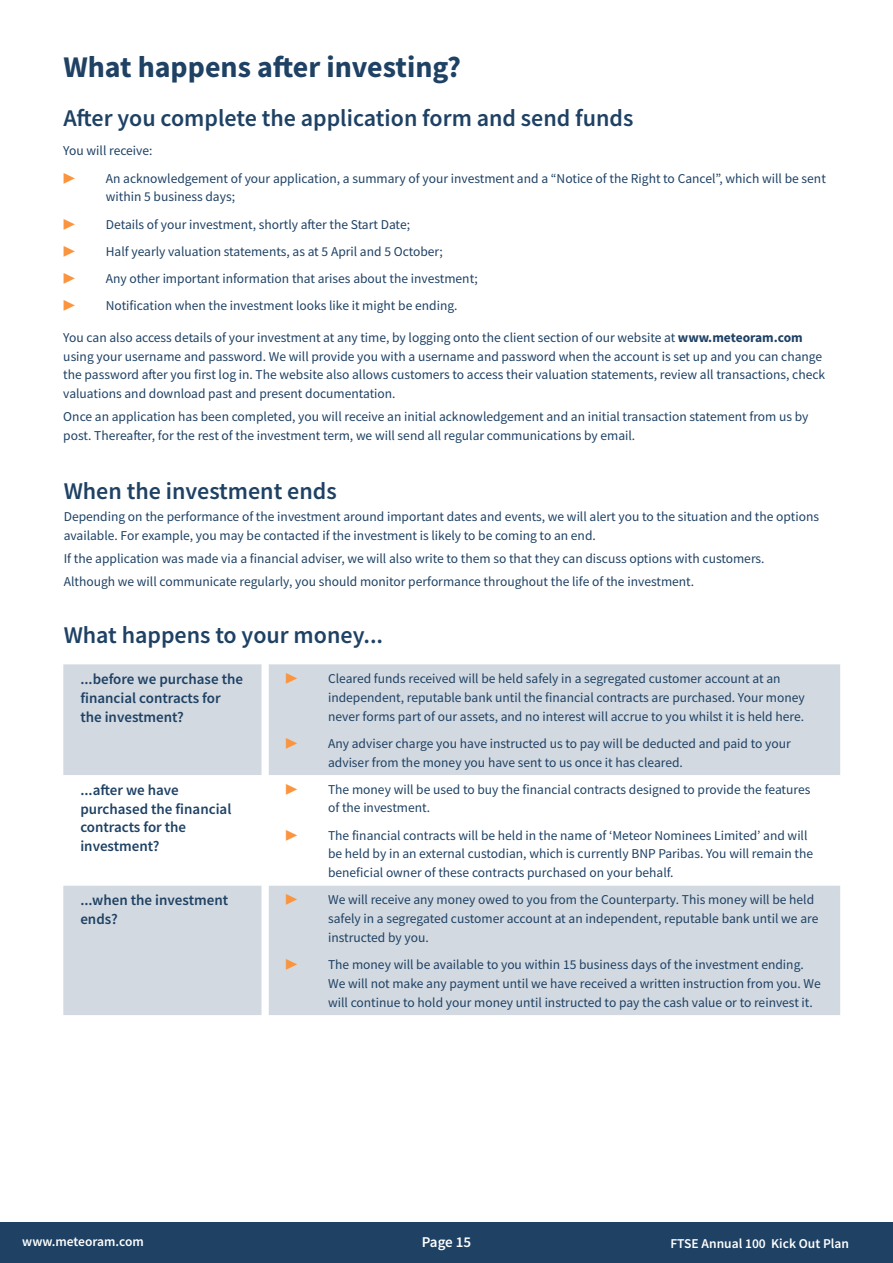
<style>
.page{position:relative;width:893px;height:1263px;background:#fff}
.page>*{position:absolute;margin:0;border:0;box-sizing:border-box;transform-origin:0 0}
.t1{font:700 30px "Source Sans Pro";color:#1e4164}
.t2{font:600 24px "Source Sans Pro";color:#1e4164}
.t3{font:600 15px/18.8px "Source Sans Pro";color:#1e4164}
.t4{font:600 15px "Source Sans Pro";letter-spacing:-.01em;color:#fff}
.t5{font:13.5px/18.8px "Source Sans Pro";color:#1e4164}
.t6{font:600 13.5px "Source Sans Pro";color:#fff}
.t7{font:13.5px "Source Sans Pro";color:#fb943e}
.s1{font-weight:700}
</style>
<div class="page">
<div style="left:0;top:1223px;width:893px;height:40px;background:#1e4164"></div>
<svg style="left:63px;top:664px;width:777px;height:351px;fill:#d2d9e0"></svg>
<svg style="left:262px;top:664px;width:7px;height:351px"></svg>
<div style="left:262px;top:775px;width:7px;height:111px;background:#fff"></div>
<h1 class="t1" style="left:63px;top:47px;width:399px">What happens after investing?</h1>
<h2 class="t2" style="left:63px;top:103px;width:572px">After you complete the application form and send funds</h2>
<p class="t5" style="left:63px;top:141px;width:91px">You will receive:</p>
<p class="t7" style="left:63px;top:169px;width:14px">▶</p>
<p class="t5" style="left:106px;top:169px;width:722px">An acknowledgement of your application, a summary of your investment and a “Notice of the Right to Cancel”, which will be sent within 5 business days;</p>
<p class="t7" style="left:63px;top:215px;width:14px">▶</p>
<p class="t5" style="left:106px;top:215px;width:306px">Details of your investment, shortly after the Start Date;</p>
<p class="t7" style="left:63px;top:243px;width:14px">▶</p>
<p class="t5" style="left:106px;top:242px;width:339px">Half yearly valuation statements, as at 5 April and 5 October;</p>
<p class="t7" style="left:63px;top:270px;width:14px">▶</p>
<p class="t5" style="left:106px;top:269px;width:373px">Any other important information that arises about the investment;</p>
<p class="t7" style="left:63px;top:297px;width:14px">▶</p>
<p class="t5" style="left:106px;top:296px;width:353px">Notification when the investment looks like it might be ending.</p>
<p class="t5" style="left:63px;top:328px;width:763px">You can also access details of your investment at any time, by logging onto the client section of our website at <span class="s1">www.meteoram.com </span>using your username and password. We will provide you with a username and password when the account is set up and you can change the password after you first log in. The website also allows customers to access their valuation statements, review all transactions, check valuations and download past and present documentation.</p>
<p class="t5" style="left:63px;top:407px;width:747px">Once an application has been completed, you will receive an initial acknowledgement and an initial transaction statement from us by post. Thereafter, for the rest of the investment term, we will send all regular communications by email.</p>
<h2 class="t2" style="left:64px;top:475px;width:274px">When the investment ends</h2>
<p class="t5" style="left:64px;top:507px;width:757px">Depending on the performance of the investment around important dates and events, we will alert you to the situation and the options available. For example, you may be contacted if the investment is likely to be coming to an end.</p>
<p class="t5" style="left:64px;top:547px;width:702px;line-height:23px">If the application was made via a financial adviser, we will also write to them so that they can discuss options with customers.<br>Although we will communicate regularly, you should monitor performance throughout the life of the investment.</p>
<h2 class="t2" style="left:64px;top:619px;width:321px">What happens to your money...</h2>
<p class="t3" style="left:80px;top:670px;width:164px">...before we purchase the financial contracts for the investment?</p>
<p class="t7" style="left:286px;top:670px;width:14px">▶</p>
<p class="t5" style="left:328px;top:669px;width:478px">Cleared funds received will be held safely in a segregated customer account at an independent, reputable bank until the financial contracts are purchased. Your money never forms part of our assets, and no interest will accrue to you whilst it is held here.</p>
<p class="t7" style="left:286px;top:735px;width:14px">▶</p>
<p class="t5" style="left:328px;top:734px;width:464px">Any adviser charge you have instructed us to pay will be deducted and paid to your adviser from the money you have sent to us once it has cleared.</p>
<p class="t3" style="left:80px;top:780px;width:153px">...after we have purchased the financial contracts for the investment?</p>
<p class="t7" style="left:286px;top:781px;width:14px">▶</p>
<p class="t5" style="left:328px;top:780px;width:484px">The money will be used to buy the financial contracts designed to provide the features of the investment.</p>
<p class="t7" style="left:286px;top:827px;width:14px">▶</p>
<p class="t5" style="left:328px;top:826px;width:487px">The financial contracts will be held in the name of ‘Meteor Nominees Limited’ and will be held by in an external custodian, which is currently BNP Paribas. You will remain the beneficial owner of these contracts purchased on your behalf.</p>
<p class="t3" style="left:80px;top:891px;width:149px">...when the investment ends?</p>
<p class="t7" style="left:286px;top:891px;width:14px">▶</p>
<p class="t5" style="left:328px;top:890px;width:492px">We will receive any money owed to you from the Counterparty. This money will be held safely in a segregated customer account at an independent, reputable bank until we are instructed by you.</p>
<p class="t7" style="left:286px;top:956px;width:14px">▶</p>
<p class="t5" style="left:328px;top:955px;width:494px">The money will be available to you within 15 business days of the investment ending.<br>We will not make any payment until we have received a written instruction from you. We will continue to hold your money until instructed to pay the cash value or to reinvest it.</p>
<p class="t6" style="left:22px;top:1232px;width:123px">www.meteoram.com</p>
<p class="t4" style="left:422px;top:1232px;width:51px">Page 15</p>
<p class="t6" style="left:670px;top:1235px;width:180px">FTSE Annual 100 Kick Out Plan</p>
</div>
